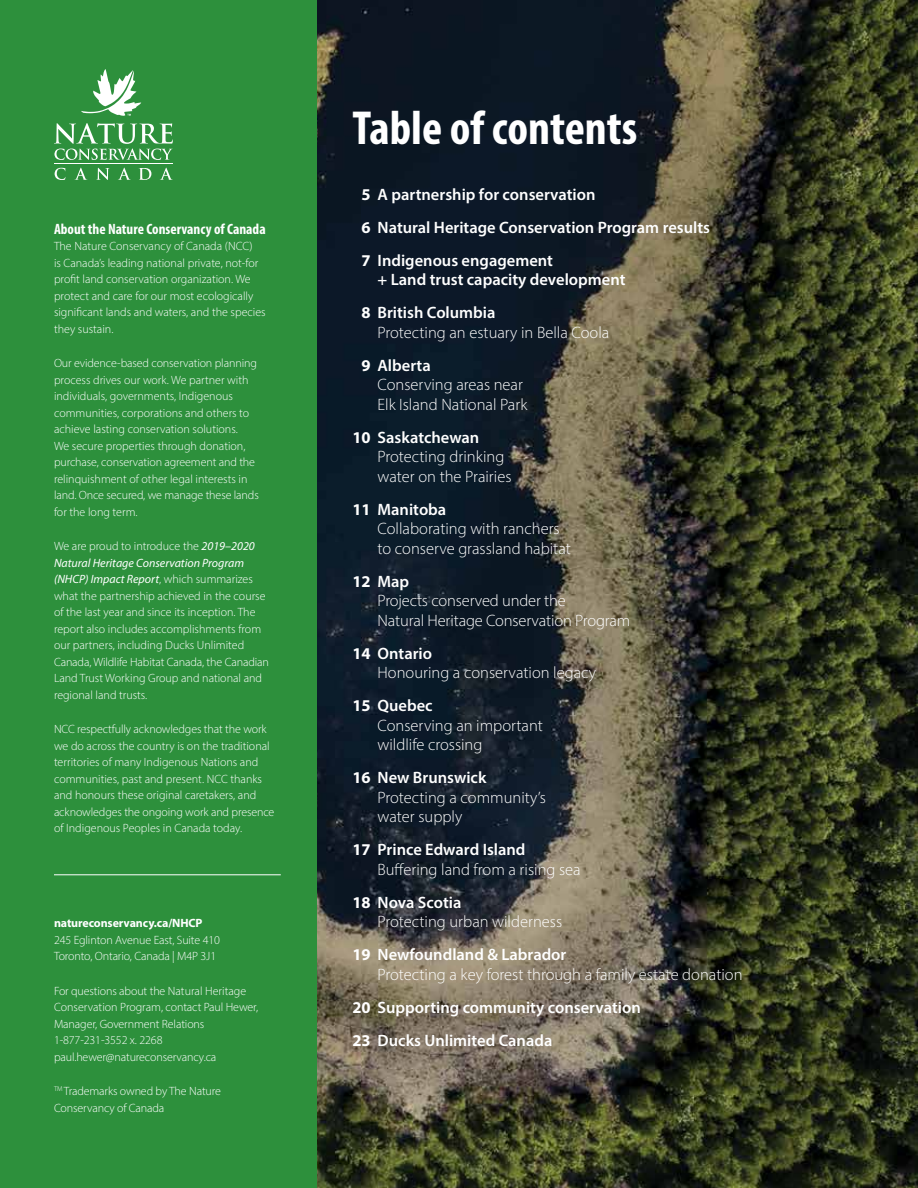
<style>
.page{position:relative;width:918px;height:1188px;background:#fff}
.page>*{position:absolute;margin:0;border:0;box-sizing:border-box;transform-origin:0 0}
.t1{font:700 condensed 48px "Myriad Pro";color:#fff}
.t2{font:300 16.5px/19.5px "Myriad Pro";color:#fff}
.t3{font:600 16.5px/33px "Myriad Pro";color:#fff}
.t4{font:700 condensed 15px "Myriad Pro";color:#fff}
.t5{font:300 12px/16.5px "Myriad Pro";color:#fff}
.t6{font:700 12px "Myriad Pro";letter-spacing:-.01em;color:#fff}
.s1{font-weight:400;font-style:italic}
.s2{font-weight:700}
.s3{font-weight:600}
</style>
<div class="page">
<img style="left:316px;top:0;width:602px;height:1188px">
<div style="left:0;top:0;width:316px;height:1188px;background:#2d903c"></div>
<hr style="left:54px;top:875px;width:227px;height:1px;background:#fff">
<svg style="left:55px;top:168px;width:10px;height:12px"></svg>
<svg style="left:75px;top:168px;width:12px;height:12px"></svg>
<svg style="left:96px;top:168px;width:13px;height:12px"></svg>
<svg style="left:118px;top:168px;width:13px;height:12px"></svg>
<svg style="left:139px;top:168px;width:12px;height:12px"></svg>
<svg style="left:160px;top:168px;width:13px;height:12px"></svg>
<hr style="left:55px;top:163px;width:118px;height:1px;background:#fff">
<svg style="left:54px;top:123px;width:119px;height:37px"></svg>
<svg style="left:81px;top:69px;width:60px;height:47px"></svg>
<p class="t4" style="left:54px;top:219px;width:213px">About the Nature Conservancy of Canada</p>
<p class="t5" style="left:54px;top:238px;width:213px">The Nature Conservancy of Canada (NCC)<br>is Canada’s leading national private, not-for profit land conservation organization. We protect and care for our most ecologically significant lands and waters, and the species they sustain.</p>
<p class="t5" style="left:54px;top:355px;width:206px">Our evidence-based conservation planning process drives our work. We partner with individuals, governments, Indigenous communities, corporations and others to achieve lasting conservation solutions.<br>We secure properties through donation, purchase, conservation agreement and the relinquishment of other legal interests in land. Once secured, we manage these lands for the long term.</p>
<p class="t5" style="left:54px;top:538px;width:216px">We are proud to introduce the <span class="s1">2019–2020<br>Natural Heritage Conservation Program (NHCP) Impact Report</span>, which summarizes what the partnership achieved in the course of the last year and since its inception. The report also includes accomplishments from our partners, including Ducks Unlimited Canada, Wildlife Habitat Canada, the Canadian Land Trust Working Group and national and regional land trusts.</p>
<p class="t5" style="left:54px;top:721px;width:222px">NCC respectfully acknowledges that the work we do across the country is on the traditional territories of many Indigenous Nations and communities, past and present. NCC thanks and honours these original caretakers, and acknowledges the ongoing work and presence of Indigenous Peoples in Canada today.</p>
<p class="t6" style="left:54px;top:915px;width:150px">natureconservancy.ca/NHCP</p>
<p class="t5" style="left:54px;top:931px;width:168px">245 Eglinton Avenue East, Suite 410<br>Toronto, Ontario, Canada | M4P 3J1</p>
<p class="t5" style="left:54px;top:982px;width:206px">For questions about the Natural Heritage Conservation Program, contact Paul Hewer, Manager, Government Relations 1-877-231-3552 x. 2268 paul.hewer@natureconservancy.ca</p>
<p class="t5" style="left:54px;top:1083px;width:168px"><sup>TM</sup> Trademarks owned by The Nature<br>Conservancy of Canada</p>
<h1 class="t1" style="left:352px;top:98px;width:286px">Table of contents</h1>
<h2 class="t3" style="left:362px;top:177px;width:350px"><span class="s2">5</span> A partnership for conservation<br><span class="s2">6</span> Natural Heritage Conservation Program results<br><span class="s2">7</span> Indigenous engagement</h2>
<h2 class="t3" style="left:362px;top:263px;width:265px;text-indent:16px">+ Land trust capacity development<br><span class="s2">8</span> British Columbia</h2>
<h2 class="t2" style="left:362px;top:315px;width:249px;line-height:33px;text-indent:16px">Protecting an estuary in Bella Coola<br><span class="s2">9</span> <span class="s3">Alberta</span></h2>
<h2 class="t2" style="left:378px;top:375px;width:151px">Conserving areas near<br>Elk Island National Park</h2>
<h2 class="t2" style="left:378px;top:427px;width:136px;text-indent:-25px"><span class="s2">10</span> <span class="s3">Saskatchewan<br></span>Protecting drinking water on the Prairies</h2>
<h2 class="t2" style="left:378px;top:499px;width:195px;text-indent:-25px"><span class="s2">11</span> <span class="s3">Manitoba<br></span>Collaborating with ranchers to conserve grassland habitat</h2>
<h2 class="t2" style="left:378px;top:571px;width:254px;text-indent:-25px"><span class="s2">12</span> <span class="s3">Map<br></span>Projects conserved under the<br>Natural Heritage Conservation Program</h2>
<h2 class="t2" style="left:378px;top:643px;width:220px;text-indent:-25px"><span class="s2">14</span> <span class="s3">Ontario<br></span>Honouring a conservation legacy</h2>
<h2 class="t2" style="left:378px;top:696px;width:167px;text-indent:-25px"><span class="s2">15</span> <span class="s3">Quebec<br></span>Conserving an important wildlife crossing</h2>
<h2 class="t2" style="left:378px;top:768px;width:170px;text-indent:-25px"><span class="s2">16</span> <span class="s3">New Brunswick<br></span>Protecting a community’s water supply</h2>
<h2 class="t2" style="left:378px;top:840px;width:205px;text-indent:-25px"><span class="s2">17</span> <span class="s3">Prince Edward Island<br></span>Buffering land from a rising sea</h2>
<h2 class="t2" style="left:378px;top:892px;width:186px;text-indent:-25px"><span class="s2">18</span> <span class="s3">Nova Scotia<br></span>Protecting urban wilderness</h2>
<h2 class="t2" style="left:378px;top:945px;width:367px;text-indent:-25px"><span class="s2">19</span> <span class="s3">Newfoundland &amp; Labrador<br></span>Protecting a key forest through a family estate donation</h2>
<h2 class="t3" style="left:352px;top:990px;width:290px"><span class="s2">20</span> Supporting community conservation<br><span class="s2">23</span> Ducks Unlimited Canada</h2>
</div>
